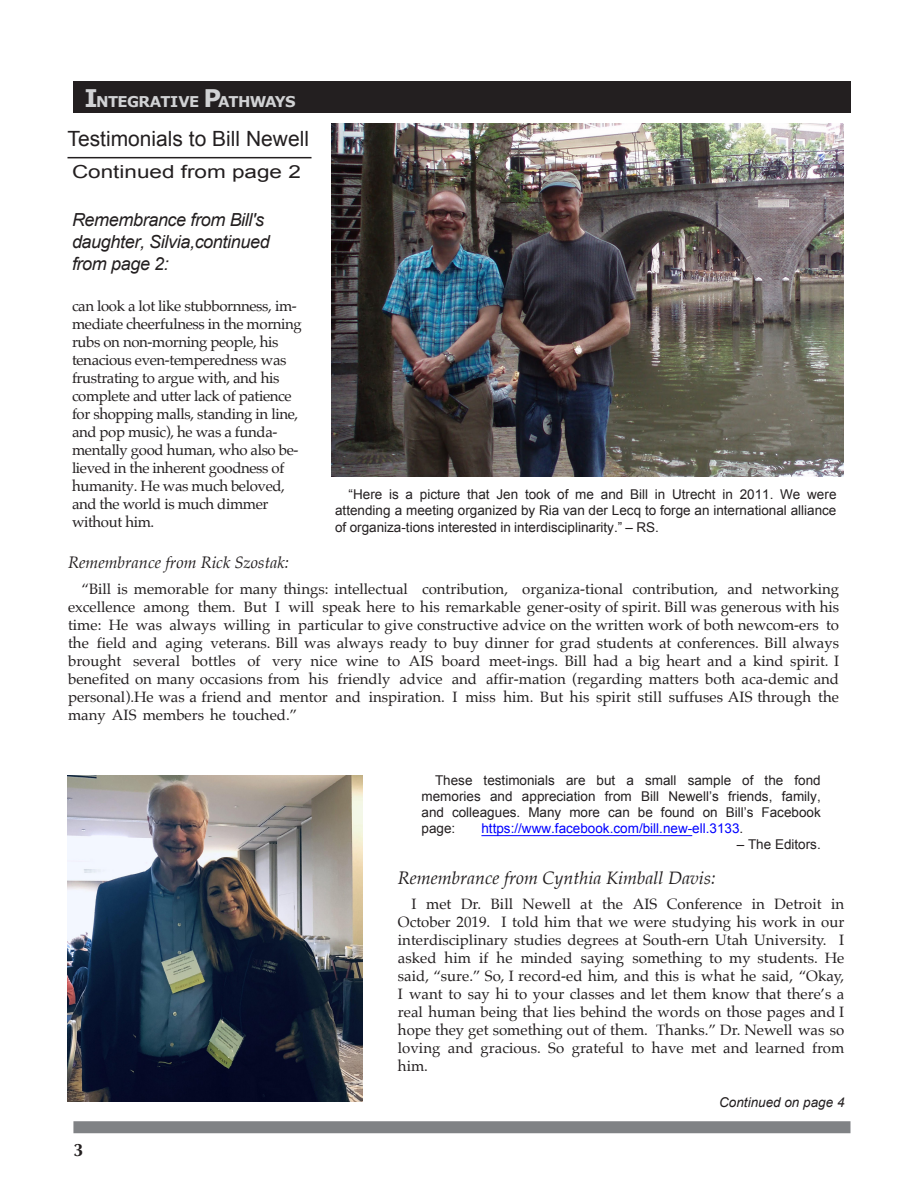
<style>
.page{position:relative;width:918px;height:1188px;background:#fff}
.page>*{position:absolute;margin:0;border:0;box-sizing:border-box;transform-origin:0 0}
.t1{font:21px "Arial";color:#231f20}
.t2{font:italic 18px/21.6px "Arial";letter-spacing:-.02em;color:#231f20}
.t3{font:italic 18px "Palatino";color:#231f20}
.t4{font:18px "Arial";color:#231f20;scale:1.25 1}
.t5{font:700 18px "Optima";color:#231f20}
.t6{font:italic 16.5px "Palatino";color:#231f20}
.t7{font:15px/18px "Palatino";letter-spacing:-.025em;color:#231f20;text-align:justify}
.t8{font:700 14.85px "Verdana";letter-spacing:-.045em;color:#d1d2d4}
.t9{font:13.5px/16.2px "Arial";color:#231f20;text-align:justify}
.t10{font:13.5px "Arial";color:#00f}
.t11{font:italic 13.5px "Arial";color:#231f20}
.s1{font-size:24.3px}
.s2{color:#231f20}
</style>
<div class="page">
<div style="left:73px;top:1121px;width:777px;height:12px;background:#808285"></div>
<div style="left:73px;top:81px;width:777px;height:32px;background:#231f20"></div>
<hr style="left:68px;top:157px;width:244px;height:1px;background:#231f20">
<img style="left:331px;top:123px;width:512px;height:354px">
<img style="left:67px;top:775px;width:296px;height:327px">
<hr style="left:481px;top:835px;width:211px;height:1px;background:#00f">
<p class="t8" style="left:85px;top:92px;width:212px"><span class="s1">I</span>NTEGRATIVE <span class="s1">P</span>ATHWAYS</p>
<p class="t1" style="left:68px;top:125px;width:243px">Testimonials to Bill Newell</p>
<p class="t4" style="left:72px;top:160px;width:185px">Continued from page 2</p>
<p class="t2" style="left:72px;top:209px;width:199px">Remembrance from Bill's daughter, Silvia,continued from page 2:</p>
<p class="t7" style="left:72px;top:297px;width:231px;text-align:left">can look a lot like stubbornness, im&shy;mediate cheerfulness in the morning rubs on non-morning people, his tenacious even-temperedness was frustrating to argue with, and his complete and utter lack of patience for shopping malls, standing in line, and pop music), he was a funda&shy;mentally good human, who also be&shy;lieved in the inherent goodness of humanity. He was much beloved, and the world is much dimmer without him.</p>
<p class="t9" style="left:335px;top:487px;width:503px;text-indent:14px">“Here is a picture that Jen took of me and Bill in Utrecht in 2011. We were attending a meeting organized by Ria van der Lecq to forge an international alliance of organiza-tions interested in interdisciplinarity.” – RS.</p>
<p class="t6" style="left:68px;top:549px;width:222px">Remembrance from Rick Szostak:</p>
<p class="t7" style="left:68px;top:579px;width:773px;text-indent:14px">“Bill is memorable for many things: intellectual contribution, organiza-tional contribution, and networking excellence among them. But I will speak here to his remarkable gener-osity of spirit. Bill was generous with his time: He was always willing in particular to give constructive advice on the written work of both newcom-ers to the field and aging veterans. Bill was always ready to buy dinner for grad students at conferences. Bill always brought several bottles of very nice wine to AIS board meet-ings. Bill had a big heart and a kind spirit. I benefited on many occasions from his friendly advice and affir-mation (regarding matters both aca-demic and personal).He was a friend and mentor and inspiration. I miss him. But his spirit still suffuses AIS through the many AIS members he touched.”</p>
<p class="t9" style="left:422px;top:772px;width:401px;text-indent:14px">These testimonials are but a small sample of the fond memories and appreciation from Bill Newell’s friends, family, and colleagues. Many more can be found on Bill’s Facebook page:</p>
<p class="t10" style="left:481px;top:820px;width:263px">https://www.facebook.com/bill.new-ell.3133<span class="s2">.</span></p>
<p class="t9" style="left:737px;top:837px;width:86px">– The Editors.</p>
<p class="t5" style="left:73px;top:1140px;width:12px">3</p>
<p class="t3" style="left:398px;top:863px;width:319px">Remembrance from Cynthia Kimball Davis:</p>
<p class="t7" style="left:398px;top:895px;width:448px;text-indent:13px">I met Dr. Bill Newell at the AIS Conference in Detroit in October 2019. I told him that we were studying his work in our interdisciplinary studies degrees at South-ern Utah University. I asked him if he minded saying something to my students. He said, “sure.” So, I record-ed him, and this is what he said, “Okay, I want to say hi to your classes and let them know that there’s a real human being that lies behind the words on those pages and I hope they get something out of them. Thanks.” Dr. Newell was so loving and gracious. So grateful to have met and learned from him.</p>
<p class="t11" style="left:719px;top:1093px;width:127px">Continued on page 4</p>
</div>
